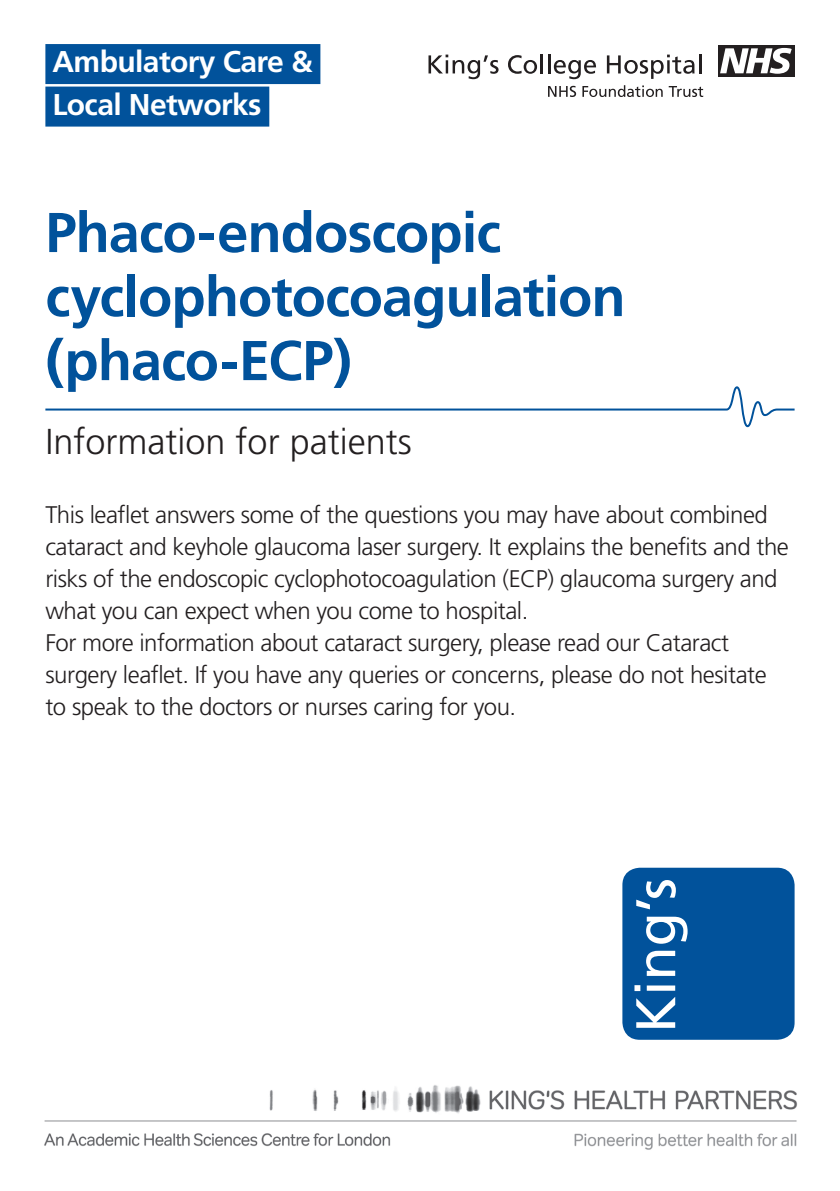
<style>
.page{position:relative;width:840px;height:1191px;background:#fff}
.page>*{position:absolute;margin:0;border:0;box-sizing:border-box;transform-origin:0 0}
.t1{font:700 56px/64px "Frutiger";letter-spacing:-.02em;color:#01529b}
.t2{font:300 36px "Frutiger";color:#231f20}
.t3{font:700 30px/42.6px "Frutiger";letter-spacing:-.02em;color:#fff}
.t4{font:300 24px/32px "Frutiger";letter-spacing:-.02em;color:#231f20}
</style>
<div class="page">
<img style="left:44px;top:1085px;width:753px;height:65px">
<svg style="left:428px;top:55px;width:70px;height:24px"></svg>
<svg style="left:508px;top:54px;width:34px;height:20px"></svg>
<hr style="left:547px;top:54px;width:3px;height:19px;background:#231f20">
<svg style="left:553px;top:60px;width:42px;height:19px"></svg>
<svg style="left:606px;top:55px;width:88px;height:24px"></svg>
<hr style="left:698px;top:54px;width:3px;height:19px;background:#231f20">
<div style="left:717px;top:45px;width:77px;height:31px;background:#231f20"></div>
<svg style="left:720px;top:48px;width:71px;height:26px"></svg>
<svg style="left:548px;top:86px;width:27px;height:11px"></svg>
<svg style="left:582px;top:85px;width:80px;height:12px"></svg>
<svg style="left:668px;top:86px;width:34px;height:11px"></svg>
<svg style="left:45px;top:386px;width:750px;height:42px"></svg>
<div style="left:622px;top:867px;width:172px;height:172px;background:#01529b;border-radius:17px"></div>
<svg style="left:634px;top:880px;width:53px;height:147px"></svg>
<div style="left:45px;top:44px;width:275px;height:40px;background:#01529b"></div>
<div style="left:45px;top:87px;width:224px;height:40px;background:#01529b"></div>
<p class="t3" style="left:52px;top:41px;width:261px">Ambulatory Care &amp;<br>Local Networks</p>
<h1 class="t1" style="left:45px;top:201px;width:581px">Phaco-endoscopic cyclophotocoagulation (phaco-ECP)</h1>
<h2 class="t2" style="left:45px;top:421px;width:368px">Information for patients</h2>
<p class="t4" style="left:45px;top:499px;width:744px">This leaflet answers some of the questions you may have about combined cataract and keyhole glaucoma laser surgery. It explains the benefits and the risks of the endoscopic cyclophotocoagulation (ECP) glaucoma surgery and what you can expect when you come to hospital.<br>For more information about cataract surgery, please read our Cataract surgery leaflet. If you have any queries or concerns, please do not hesitate to speak to the doctors or nurses caring for you.</p>
</div>
